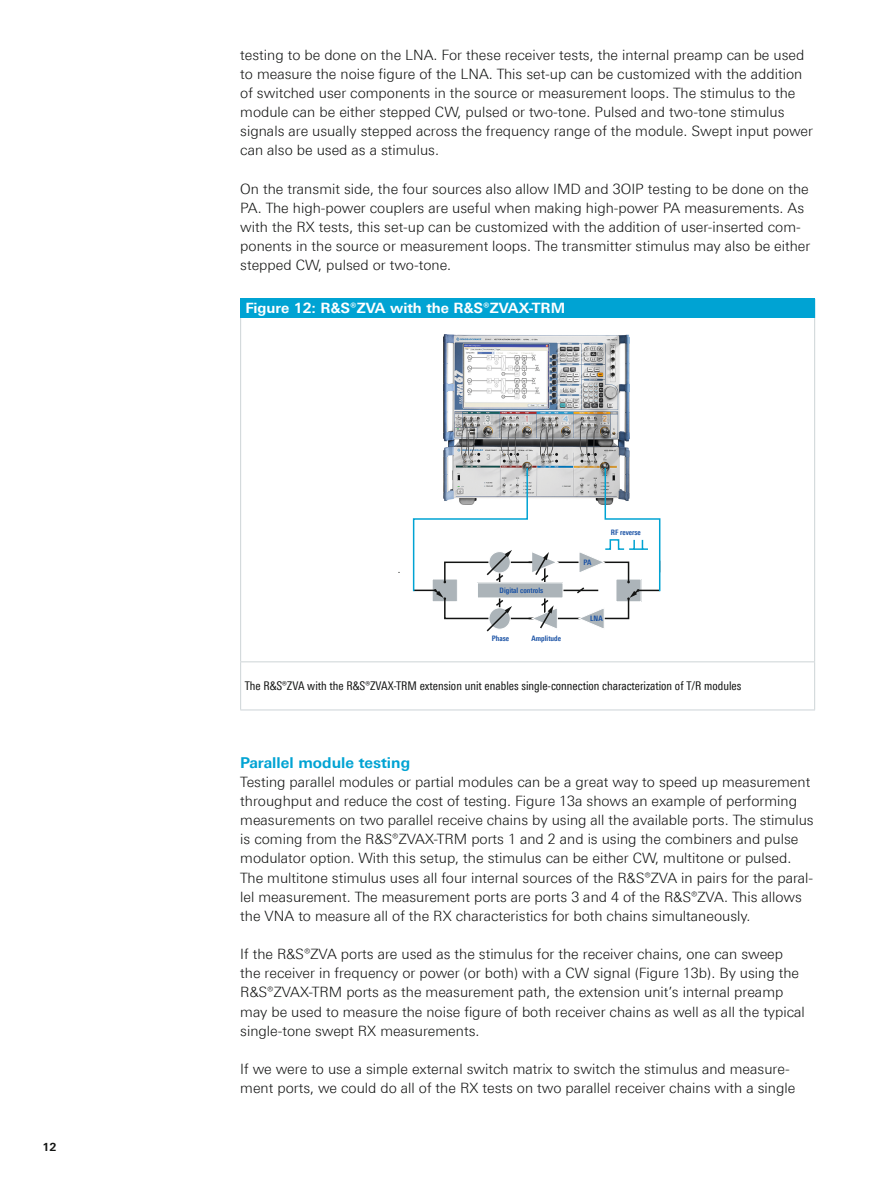
<style>
.page{position:relative;width:893px;height:1191px;background:#fff}
.page>*{position:absolute;margin:0;border:0;box-sizing:border-box;transform-origin:0 0}
.t1{font:700 15px "Linotype Univers 630";color:#00a3d3}
.t2{font:300 14.25px/19.2px "Linotype Univers 330";color:#131413}
.t3{font:700 14.25px "Linotype Univers 630";color:#fff}
.t4{font:12px "Linotype Univers 420 Cn";color:#131413}
.t5{font:700 11.25px "Linotype Univers 630";color:#131413}
.t6{font:700 7.5px "Linotype Univers 620 Cn";color:#154ea3}
</style>
<div class="page">
<div style="left:241px;top:299px;width:574px;height:19px;background:#00a3d3"></div>
<svg style="left:240px;top:299px;width:1px;height:19px"></svg>
<hr style="left:240px;top:318px;width:1px;height:343px;background:#cdd4d7">
<hr style="left:814px;top:318px;width:1px;height:343px;background:#cdd4d7">
<hr style="left:240px;top:661px;width:575px;height:1px;background:#cdd4d7">
<hr style="left:240px;top:662px;width:1px;height:47px;background:#cdd4d7">
<hr style="left:814px;top:662px;width:1px;height:47px;background:#cdd4d7">
<hr style="left:240px;top:709px;width:575px;height:1px;background:#cdd4d7">
<img style="left:444px;top:335px;width:186px;height:131px">
<svg style="left:412px;top:466px;width:249px;height:166px"></svg>
<p class="t5" style="left:43px;top:1139px;width:16px">12</p>
<p class="t2" style="left:240px;top:45px;width:574px">testing to be done on the LNA. For these receiver tests, the internal preamp can be used to measure the noise figure of the LNA. This set-up can be customized with the addition of switched user components in the source or measurement loops. The stimulus to the module can be either stepped CW, pulsed or two-tone. Pulsed and two-tone stimulus signals are usually stepped across the frequency range of the module. Swept input power can also be used as a stimulus.</p>
<p class="t2" style="left:240px;top:179px;width:572px">On the transmit side, the four sources also allow IMD and 3OIP testing to be done on the PA. The high-power couplers are useful when making high-power PA measurements. As with the RX tests, this set-up can be customized with the addition of user-inserted com&shy;ponents in the source or measurement loops. The transmitter stimulus may also be either stepped CW, pulsed or two-tone.</p>
<p class="t3" style="left:245px;top:300px;width:321px">-Figure 12: R&amp;S®ZVA with the R&amp;S®ZVAX-TRM</p>
<p class="t6" style="left:500px;top:585px;width:45px">Digital controls</p>
<p class="t6" style="left:492px;top:634px;width:19px">Phase</p>
<p class="t6" style="left:532px;top:634px;width:31px">Amplitude</p>
<p class="t6" style="left:584px;top:557px;width:9px">PA</p>
<p class="t6" style="left:611px;top:528px;width:31px">RF reverse</p>
<p class="t6" style="left:590px;top:613px;width:14px">LNA</p>
<p class="t4" style="left:245px;top:679px;width:498px">The R&amp;S®ZVA with the R&amp;S®ZVAX-TRM extension unit enables single-connection characterization of T/R modules</p>
<p class="t1" style="left:240px;top:753px;width:171px">Parallel module testing</p>
<p class="t2" style="left:240px;top:772px;width:575px">Testing parallel modules or partial modules can be a great way to speed up measurement throughput and reduce the cost of testing. Figure 13a shows an example of performing measurements on two parallel receive chains by using all the available ports. The stimulus is coming from the R&amp;S®ZVAX-TRM ports 1 and 2 and is using the combiners and pulse modulator option. With this setup, the stimulus can be either CW, multitone or pulsed.<br>The multitone stimulus uses all four internal sources of the R&amp;S®ZVA in pairs for the paral&shy;lel measurement. The measurement ports are ports 3 and 4 of the R&amp;S®ZVA. This allows the VNA to measure all of the RX characteristics for both chains simultaneously.</p>
<p class="t2" style="left:240px;top:944px;width:566px">If the R&amp;S®ZVA ports are used as the stimulus for the receiver chains, one can sweep the receiver in frequency or power (or both) with a CW signal (Figure 13b). By using the R&amp;S®ZVAX-TRM ports as the measurement path, the extension unit’s internal preamp may be used to measure the noise figure of both receiver chains as well as all the typical single-tone swept RX measurements.</p>
<p class="t2" style="left:240px;top:1059px;width:557px">If we were to use a simple external switch matrix to switch the stimulus and measure&shy;ment ports, we could do all of the RX tests on two parallel receiver chains with a single</p>
</div>
